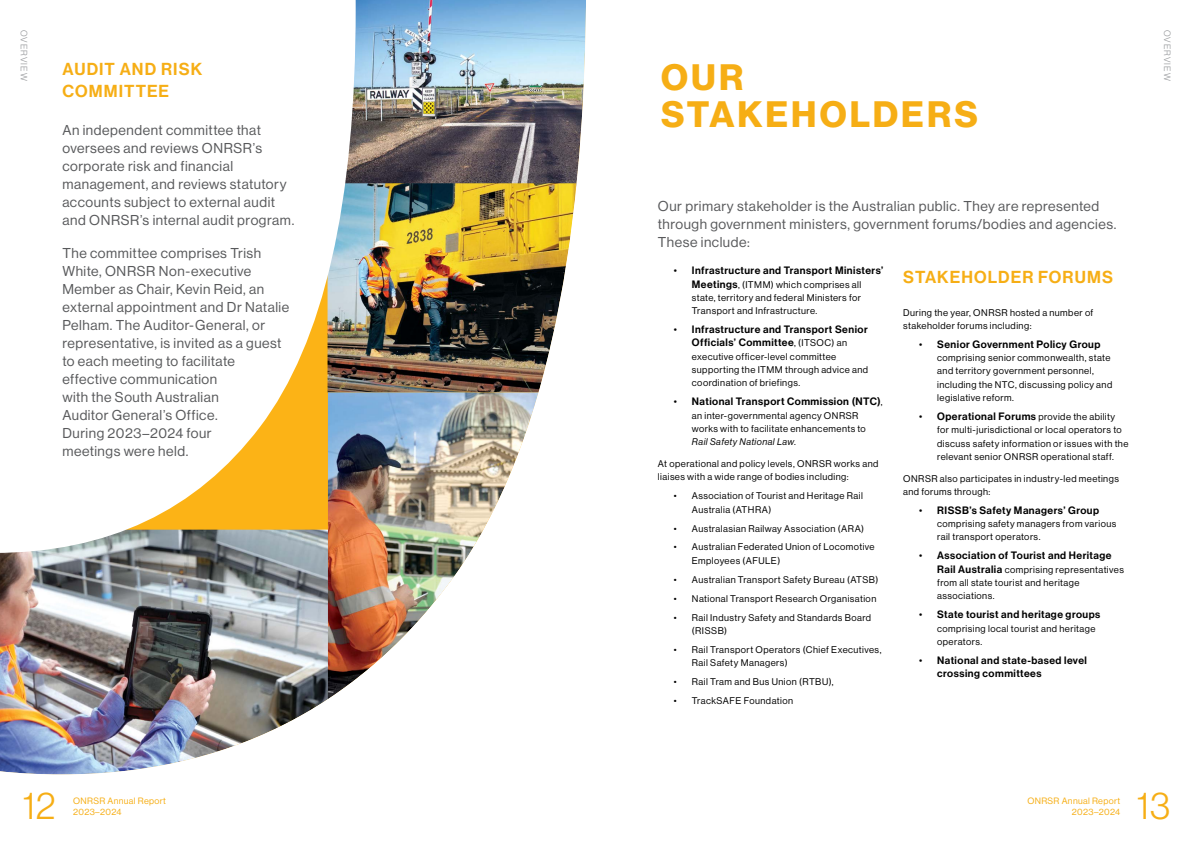
<style>
.page{position:relative;width:1191px;height:842px;background:#fff}
.page>*{position:absolute;margin:0;border:0;box-sizing:border-box;transform-origin:0 0}
.t1{font:38px "N Haas Grotesk DS Pro 45 Lt";color:#f6ae15}
.t2{font:36px/37px "N Haas Grotesk DS Pro 75 Bd";letter-spacing:.09em;color:#f6ae15}
.t3{font:17px/22px "N Haas Grotesk DS Pro 65 Md";letter-spacing:.065em;color:#f6ae15}
.t4{font:14px/18px "N Haas Grotesk DS Pro 55 Rg";letter-spacing:.04em;color:#58595b}
.t5{font:10.5px/13.3px "N Haas Grotesk DS Pro 65 Md";letter-spacing:.045em;color:#000;text-align:center}
.t6{font:9.5px/13.3px "N Haas Grotesk DS Pro 55 Rg";letter-spacing:.05em;color:#000}
.t7{font:9.5px "N Haas Grotesk DS Pro 56 It";letter-spacing:.045em;color:#000}
.t8{font:9px/11px "N Haas Grotesk DS Pro 55 Rg";letter-spacing:.04em;color:#f6ae15}
.t9{font:9px "N Haas Grotesk DS Pro 45 Lt";letter-spacing:.115em;color:#939598}
.s1{font-family:"N Haas Grotesk DS Pro 55 Rg"}
.s2{font-family:"N Haas Grotesk DS Pro 65 Md";font-size:10.5px}
.s3{font-family:"N Haas Grotesk DS Pro 55 Rg";font-size:9.5px}
</style>
<div class="page">
<img style="left:0;top:0;width:586px;height:775px">
<p class="t9" style="left:29px;top:30px;width:52px;rotate:90deg">OVERVIEW</p>
<h3 class="t3" style="left:62px;top:59px;width:141px">AUDIT AND RISK<br>COMMITTEE</h3>
<h3 class="t4" style="left:62px;top:121px;width:233px">An independent committee that oversees and reviews ONRSR’s corporate risk and financial management, and reviews statutory accounts subject to external audit and ONRSR’s internal audit program.</h3>
<p class="t4" style="left:62px;top:244px;width:228px">The committee comprises Trish<br>White, ONRSR Non-executive<br>Member as Chair, Kevin Reid, an external appointment and Dr Natalie<br>Pelham. The Auditor-General, or representative, is invited as a guest to each meeting to facilitate effective communication<br>with the South Australian<br>Auditor General’s Office.<br>During 2023–2024 four<br>meetings were held.</p>
<h2 class="t2" style="left:661px;top:59px;width:318px">OUR<br>STAKEHOLDERS</h2>
<h3 class="t4" style="left:658px;top:197px;width:460px">Our primary stakeholder is the Australian public. They are represented through government ministers, government forums/bodies and agencies.<br>These include:</h3>
<p class="t5" style="left:674px;top:264px;width:211px"><span class="s1">•</span> Infrastructure and Transport Ministers’</p>
<p class="t6" style="left:692px;top:278px;width:171px;text-align:justify"><span class="s2">Meetings</span>, (ITMM) which comprises all state, territory and federal Ministers for Transport and Infrastructure.</p>
<p class="t5" style="left:674px;top:323px;width:195px"><span class="s1">•</span> Infrastructure and Transport Senior<br>Officials’ Committee<span class="s3">, (ITSOC) an</span></p>
<p class="t6" style="left:692px;top:350px;width:178px">executive officer-level committee supporting the ITMM through advice and coordination of briefings.</p>
<p class="t5" style="left:674px;top:395px;width:210px"><span class="s1">•</span> National Transport Commission (NTC)<span class="s3">,</span></p>
<p class="t6" style="left:692px;top:409px;width:175px">an inter-governmental agency ONRSR works with to facilitate enhancements to</p>
<p class="t7" style="left:692px;top:436px;width:106px">Rail Safety National Law<span class="s1">.</span></p>
<p class="t6" style="left:658px;top:457px;width:222px">At operational and policy levels, ONRSR works and liaises with a wide range of bodies including:</p>
<p class="t6" style="left:692px;top:489px;width:173px;text-indent:-18px">• Association of Tourist and Heritage Rail<br>Australia (ATHRA)</p>
<p class="t6" style="left:674px;top:522px;width:192px">• Australasian Railway Association (ARA)</p>
<p class="t6" style="left:692px;top:541px;width:184px;text-indent:-18px">• Australian Federated Union of Locomotive<br>Employees (AFULE)</p>
<p class="t6" style="left:674px;top:573px;width:206px">• Australian Transport Safety Bureau (ATSB)</p>
<p class="t6" style="left:674px;top:592px;width:204px">• National Transport Research Organisation</p>
<p class="t6" style="left:692px;top:611px;width:181px;text-indent:-18px">• Rail Industry Safety and Standards Board (RISSB)</p>
<p class="t6" style="left:692px;top:643px;width:191px;text-indent:-18px">• Rail Transport Operators (Chief Executives,<br>Rail Safety Managers)</p>
<p class="t6" style="left:674px;top:675px;width:161px">• Rail Tram and Bus Union (RTBU),</p>
<p class="t6" style="left:674px;top:694px;width:121px">• TrackSAFE Foundation</p>
<h3 class="t3" style="left:903px;top:266px;width:211px">STAKEHOLDER FORUMS</h3>
<p class="t6" style="left:903px;top:306px;width:192px;line-height:13px">During the year, ONRSR hosted a number of stakeholder forums including:</p>
<p class="t5" style="left:919px;top:338px;width:183px"><span class="s1">•</span> Senior Government Policy Group</p>
<p class="t6" style="left:937px;top:351px;width:177px">comprising senior commonwealth, state and territory government personnel, including the NTC, discussing policy and legislative reform.</p>
<p class="t5" style="left:919px;top:410px;width:197px"><span class="s1">•</span> Operational Forums <span class="s3">provide the ability</span></p>
<p class="t6" style="left:937px;top:423px;width:193px">for multi-jurisdictional or local operators to discuss safety information or issues with the relevant senior ONRSR operational staff.</p>
<p class="t6" style="left:903px;top:472px;width:217px">ONRSR also participates in industry-led meetings and forums through:</p>
<p class="t5" style="left:919px;top:504px;width:181px"><span class="s1">•</span> RISSB’s Safety Managers’ Group</p>
<p class="t6" style="left:937px;top:517px;width:181px">comprising safety managers from various rail transport operators.</p>
<p class="t5" style="left:919px;top:549px;width:194px"><span class="s1">•</span> Association of Tourist and Heritage</p>
<p class="t6" style="left:937px;top:563px;width:188px"><span class="s2">Rail Australia</span> comprising representatives from all state tourist and heritage associations.</p>
<p class="t5" style="left:919px;top:608px;width:183px"><span class="s1">•</span> State tourist and heritage groups</p>
<p class="t6" style="left:937px;top:622px;width:160px">comprising local tourist and heritage operators.</p>
<p class="t5" style="left:937px;top:654px;width:151px;text-align:left;text-indent:-18px"><span class="s1">•</span> National and state-based level crossing committees</p>
<p class="t9" style="left:1172px;top:30px;width:52px;rotate:90deg">OVERVIEW</p>
<h1 class="t1" style="left:23px;top:784px;width:34px">12</h1>
<h1 class="t1" style="left:1136px;top:784px;width:35px">13</h1>
<p class="t8" style="left:73px;top:795px;width:94px">ONRSR Annual Report<br>2023–2024</p>
<p class="t8" style="left:1027px;top:795px;width:94px;text-align:right">ONRSR Annual Report<br>2023–2024</p>
</div>
